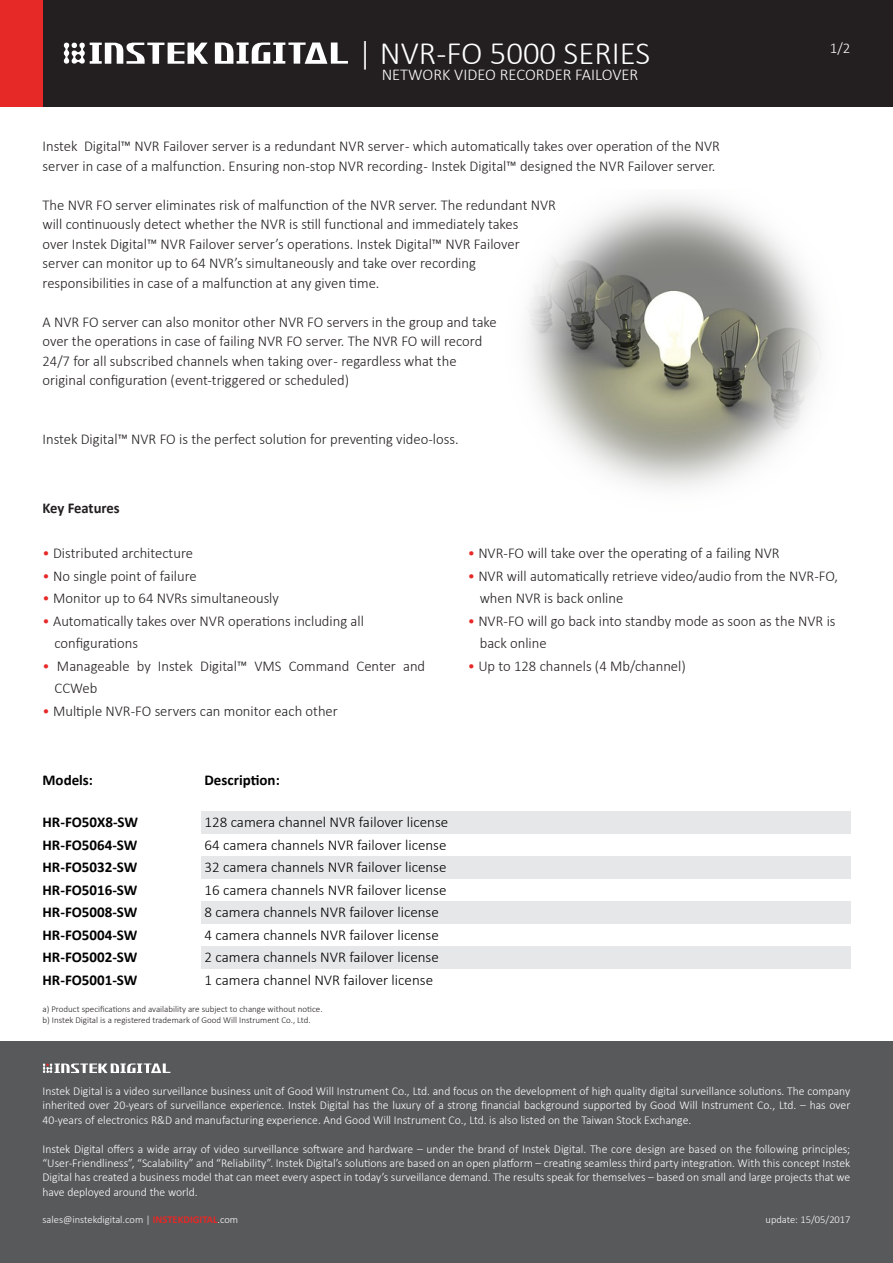
<style>
.page{position:relative;width:893px;height:1263px;background:#fff}
.page>*{position:absolute;margin:0;border:0;box-sizing:border-box;transform-origin:0 0}
.t1{font:300 32.7px "Calibri";color:#fff}
.t2{font:300 16.5px "Calibri";color:#fff}
.t3{font:300 15px/19.5px "Calibri";color:#231f20}
.t4{font:300 15px "Calibri";color:#000}
.t5{font:700 15px "Calibri";color:#000}
.t6{font:700 15px "Calibri";letter-spacing:-.01em;color:#231f20}
.t7{font:300 15px "Calibri";color:#fff}
.t8{font:300 12px/14.4px "Calibri";color:#fff;text-align:justify}
.t9{font:300 10.5px "Calibri";color:#fff}
.t10{font:300 9px/10.5px "Calibri";color:#231f20}
.s1{color:#e62826}
.s2{font-weight:700;color:#e62826}
</style>
<div class="page">
<img style="left:189px;top:106px;width:704px;height:382px">
<div style="left:0;top:1041px;width:893px;height:222px;background:#58595b"></div>
<div style="left:0;top:0;width:893px;height:106px;background:#231f20"></div>
<div style="left:0;top:0;width:43px;height:106px;background:#e62826"></div>
<svg style="left:64px;top:42px;width:144px;height:22px"></svg>
<svg style="left:215px;top:42px;width:133px;height:22px"></svg>
<svg style="left:43px;top:1063px;width:127px;height:10px"></svg>
<div style="left:201px;top:946px;width:649px;height:23px;background:#e6e7e8"></div>
<div style="left:201px;top:901px;width:649px;height:23px;background:#e6e7e8"></div>
<div style="left:201px;top:856px;width:649px;height:23px;background:#e6e7e8"></div>
<div style="left:201px;top:811px;width:649px;height:23px;background:#e6e7e8"></div>
<h1 class="t1" style="left:358px;top:32px;width:294px">| NVR-FO 5000 SERIES</h1>
<p class="t2" style="left:382px;top:64px;width:258px">NETWORK VIDEO RECORDER FAILOVER</p>
<p class="t3" style="left:43px;top:136px;width:679px">Instek Digital™ NVR Failover server is a redundant NVR server - which automatically takes over operation of the NVR server in case of a malfunction. Ensuring non-stop NVR recording - Instek Digital™ designed the NVR Failover server.</p>
<p class="t3" style="left:43px;top:195px;width:515px">The NVR FO server eliminates risk of malfunction of the NVR server. The redundant NVR will continuously detect whether the NVR is still functional and immediately takes<br>over Instek Digital™ NVR Failover server’s operations. Instek Digital™ NVR Failover server can monitor up to 64 NVR’s simultaneously and take over recording responsibilities in case of a malfunction at any given time.</p>
<p class="t3" style="left:43px;top:312px;width:456px">A NVR FO server can also monitor other NVR FO servers in the group and take over the operations in case of failing NVR FO server. The NVR FO will record 24/7 for all subscribed channels when taking over - regardless what the original configuration (event-triggered or scheduled)</p>
<p class="t3" style="left:43px;top:429px;width:418px">Instek Digital™ NVR FO is the perfect solution for preventing video-loss.</p>
<p class="t7" style="left:830px;top:38px;width:22px">1/2</p>
<p class="t6" style="left:43px;top:497px;width:79px">Key Features</p>
<p class="t3" style="left:43px;top:543px;width:152px"><span class="s1">•</span> Distributed architecture</p>
<p class="t3" style="left:43px;top:566px;width:156px"><span class="s1">•</span> No single point of failure</p>
<p class="t3" style="left:43px;top:588px;width:238px"><span class="s1">•</span> Monitor up to 64 NVRs simultaneously</p>
<p class="t3" style="left:55px;top:609px;width:311px;line-height:22.5px;text-indent:-12px"><span class="s1">•</span> Automatically takes over NVR operations including all configurations</p>
<p class="t3" style="left:55px;top:654px;width:372px;line-height:22.5px;text-indent:-12px"><span class="s1">•</span> Manageable by Instek Digital™ VMS Command Center and<br>CCWeb</p>
<p class="t3" style="left:43px;top:701px;width:297px"><span class="s1">•</span> Multiple NVR-FO servers can monitor each other</p>
<p class="t3" style="left:468px;top:543px;width:313px"><span class="s1">•</span> NVR-FO will take over the operating of a failing NVR</p>
<p class="t3" style="left:480px;top:564px;width:360px;line-height:22.5px;text-indent:-12px"><span class="s1">•</span> NVR will automatically retrieve video/audio from the NVR-FO, when NVR is back online</p>
<p class="t3" style="left:480px;top:609px;width:357px;line-height:22.5px;text-indent:-12px"><span class="s1">•</span> NVR-FO will go back into standby mode as soon as the NVR is back online</p>
<p class="t3" style="left:468px;top:656px;width:220px"><span class="s1">•</span> Up to 128 channels (4 Mb/channel)</p>
<p class="t5" style="left:43px;top:769px;width:52px">Models:</p>
<p class="t5" style="left:205px;top:769px;width:77px">Description:</p>
<p class="t5" style="left:43px;top:811px;width:97px">HR-FO50X8-SW</p>
<p class="t4" style="left:205px;top:813px;width:245px">128 camera channel NVR failover license</p>
<p class="t5" style="left:43px;top:834px;width:96px">HR-FO5064-SW</p>
<p class="t4" style="left:205px;top:835px;width:243px">64 camera channels NVR failover license</p>
<p class="t5" style="left:43px;top:856px;width:96px">HR-FO5032-SW</p>
<p class="t4" style="left:205px;top:858px;width:243px">32 camera channels NVR failover license</p>
<p class="t5" style="left:43px;top:879px;width:96px">HR-FO5016-SW</p>
<p class="t4" style="left:205px;top:880px;width:243px">16 camera channels NVR failover license</p>
<p class="t5" style="left:43px;top:901px;width:96px">HR-FO5008-SW</p>
<p class="t4" style="left:205px;top:903px;width:236px">8 camera channels NVR failover license</p>
<p class="t5" style="left:43px;top:924px;width:96px">HR-FO5004-SW</p>
<p class="t4" style="left:205px;top:925px;width:236px">4 camera channels NVR failover license</p>
<p class="t5" style="left:43px;top:946px;width:96px">HR-FO5002-SW</p>
<p class="t4" style="left:205px;top:948px;width:236px">2 camera channels NVR failover license</p>
<p class="t5" style="left:43px;top:969px;width:96px">HR-FO5001-SW</p>
<p class="t4" style="left:205px;top:970px;width:230px">1 camera channel NVR failover license</p>
<p class="t10" style="left:43px;top:1004px;width:282px">a) Product specifications and availability are subject to change without notice. b) Instek Digital is a registered trademark of Good Will Instrument Co., Ltd.</p>
<p class="t8" style="left:43px;top:1084px;width:809px">Instek Digital is a video surveillance business unit of Good Will Instrument Co., Ltd. and focus on the development of high quality digital surveillance solutions. The company inherited over 20-years of surveillance experience. Instek Digital has the luxury of a strong financial background supported by Good Will Instrument Co., Ltd. – has over 40-years of electronics R&amp;D and manufacturing experience. And Good Will Instrument Co., Ltd. is also listed on the Taiwan Stock Exchange.</p>
<p class="t8" style="left:43px;top:1141px;width:809px">Instek Digital offers a wide array of video surveillance software and hardware – under the brand of Instek Digital. The core design are based on the following principles; “User-Friendliness”, “Scalability” and “Reliability”. Instek Digital’s solutions are based on an open platform – creating seamless third party integration. With this concept Instek Digital has created a business model that can meet every aspect in today’s surveillance demand. The results speak for themselves – based on small and large projects that we have deployed around the world.</p>
<p class="t9" style="left:43px;top:1213px;width:197px">sales@instekdigital.com | <span class="s2">INSTEKDIGITAL</span>.com</p>
<p class="t9" style="left:765px;top:1213px;width:87px">update: 15/05/2017</p>
</div>
